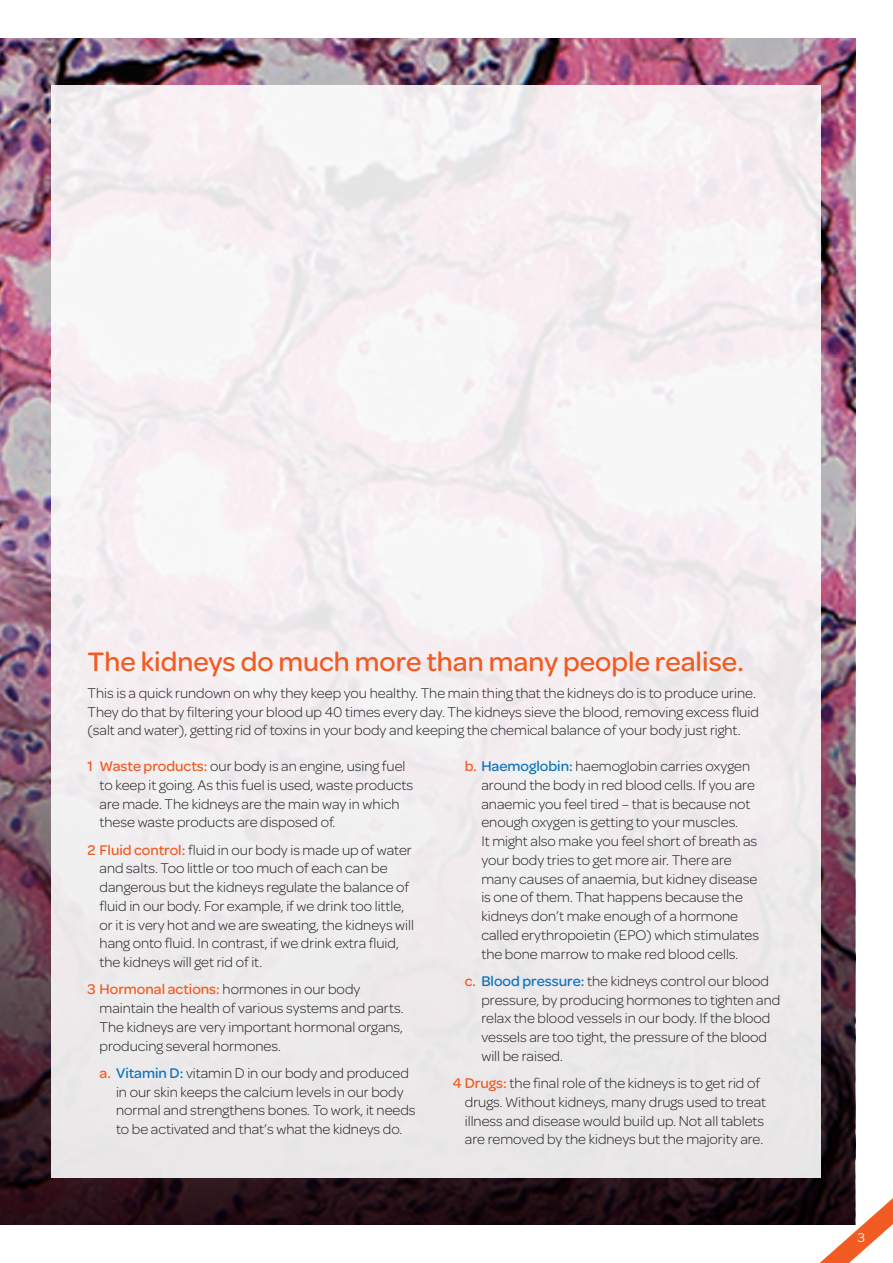
<style>
.page{position:relative;width:893px;height:1263px;background:#fff}
.page>*{position:absolute;margin:0;border:0;box-sizing:border-box;transform-origin:0 0}
.t1{font:500 28.5px "Omnes";color:#f25b21}
.t2{font:300 15px/18.8px "Omnes";color:#231f20}
.t3{font:13.5px "Omnes";color:#fff}
.s1{font-weight:500;color:#f25b21}
.s2{font-weight:500;color:#0c74bc}
</style>
<div class="page">
<img style="left:0;top:38px;width:855px;height:1187px">
<div style="left:51px;top:85px;width:770px;height:1093px;background:#f3eef0"></div>
<svg style="left:805px;top:1187px;width:88px;height:76px"></svg>
<h1 class="t1" style="left:88px;top:645px;width:658px">The kidneys do much more than many people realise.</h1>
<p class="t2" style="left:88px;top:683px;width:673px">This is a quick rundown on why they keep you healthy. The main thing that the kidneys do is to produce urine.<br>They do that by filtering your blood up 40 times every day. The kidneys sieve the blood, removing excess fluid (salt and water), getting rid of toxins in your body and keeping the chemical balance of your body just right.</p>
<p class="t2" style="left:100px;top:757px;width:315px;text-indent:-12px"><span class="s1">1 Waste products:</span> our body is an engine, using fuel to keep it going. As this fuel is used, waste products are made. The kidneys are the main way in which these waste products are disposed of.</p>
<p class="t2" style="left:100px;top:840px;width:316px;text-indent:-12px"><span class="s1">2 Fluid control:</span> fluid in our body is made up of water and salts. Too little or too much of each can be dangerous but the kidneys regulate the balance of fluid in our body. For example, if we drink too little, or it is very hot and we are sweating, the kidneys will hang onto fluid. In contrast, if we drink extra fluid, the kidneys will get rid of it.</p>
<p class="t2" style="left:100px;top:980px;width:306px;text-indent:-12px"><span class="s1">3 Hormonal actions:</span> hormones in our body maintain the health of various systems and parts.<br>The kidneys are very important hormonal organs, producing several hormones.</p>
<p class="t2" style="left:116px;top:1063px;width:301px;text-indent:-16px"><span class="s1">a.</span> <span class="s2">Vitamin D:</span> vitamin D in our body and produced in our skin keeps the calcium levels in our body normal and strengthens bones. To work, it needs to be activated and that’s what the kidneys do.</p>
<p class="t2" style="left:481px;top:757px;width:279px;text-indent:-17px"><span class="s1">b.</span> <span class="s2">Haemoglobin:</span> haemoglobin carries oxygen around the body in red blood cells. If you are anaemic you feel tired – that is because not enough oxygen is getting to your muscles.<br>It might also make you feel short of breath as your body tries to get more air. There are many causes of anaemia, but kidney disease is one of them. That happens because the kidneys don’t make enough of a hormone called erythropoietin (EPO) which stimulates the bone marrow to make red blood cells.</p>
<p class="t2" style="left:481px;top:971px;width:300px;text-indent:-16px"><span class="s1">c.</span> <span class="s2">Blood pressure:</span> the kidneys control our blood pressure, by producing hormones to tighten and relax the blood vessels in our body. If the blood vessels are too tight, the pressure of the blood will be raised.</p>
<p class="t2" style="left:465px;top:1074px;width:303px;text-indent:-12px"><span class="s1">4 Drugs:</span> the final role of the kidneys is to get rid of drugs. Without kidneys, many drugs used to treat illness and disease would build up. Not all tablets are removed by the kidneys but the majority are.</p>
<p class="t3" style="left:858px;top:1230px;width:9px">3</p>
</div>
